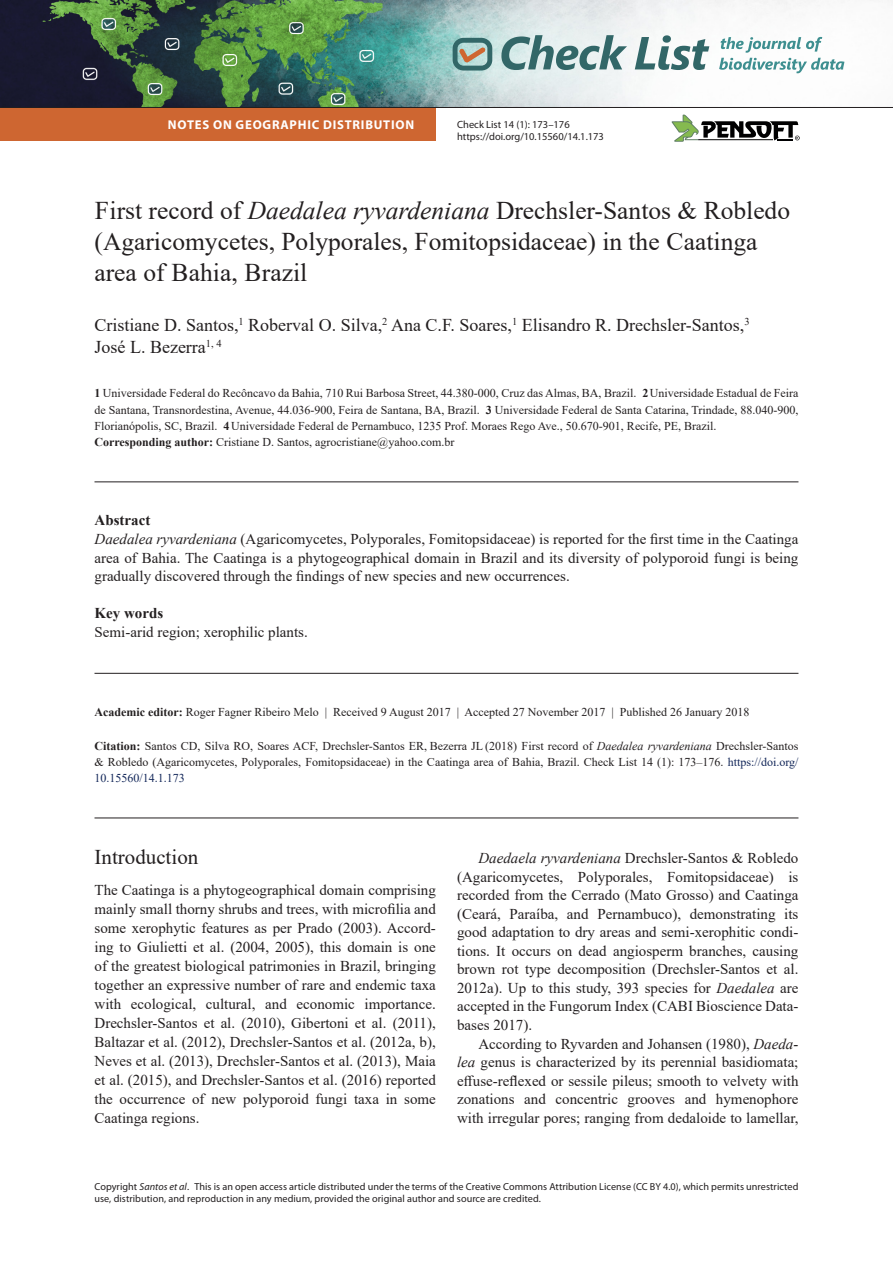
<style>
.page{position:relative;width:893px;height:1263px;background:#fff}
.page>*{position:absolute;margin:0;border:0;box-sizing:border-box;transform-origin:0 0}
.N_title{font:25.5px/30.8px "Times New Roman";color:#231f20}
.N_Head{font:21px "Times New Roman";color:#231f20}
.N_authors{font:18px/21.8px "Times New Roman";color:#231f20}
.N_body_i{font:15px/18.6px "Times New Roman";color:#231f20;text-align:justify}
.N_body_nind{font:15px/19px "Times New Roman";color:#231f20;text-align:justify}
.N_abstract_txt{font:15px/18.9px "Times New Roman";color:#231f20;text-align:justify}
.N_keywords_txt{font:15px "Times New Roman";color:#231f20}
.N_abstract{font:700 15px "Times New Roman";color:#231f20}
.N_keywords{font:700 15px "Times New Roman";color:#231f20}
.t1{font:700 12.75px "Myriad Pro";letter-spacing:.06em;color:#fff}
.N_affiliations{font:12px/16px "Times New Roman";color:#231f20;text-align:justify}
.N_citation{font:12px/16px "Times New Roman";color:#231f20;text-align:justify}
.N_publ_data{font:12px "Times New Roman";color:#231f20}
.N_Corresponding_auth{font:12px "Times New Roman";color:#231f20}
.t2{font:10.5px/12.8px "Myriad Pro";color:#231f20}
.copyright{font:10.2px/12.3px "Myriad Pro";letter-spacing:.005em;color:#231f20}
.s1{font-style:italic}
.s2{font-weight:700}
.s3{color:#14285a}
</style>
<div class="page">
<img style="left:0;top:0;width:893px;height:107px">
<svg style="left:453px;top:38px;width:39px;height:33px"></svg>
<svg style="left:501px;top:35px;width:126px;height:35px;background:#98b5b5"></svg>
<svg style="left:635px;top:35px;width:74px;height:35px"></svg>
<svg style="left:719px;top:37px;width:125px;height:36px"></svg>
<hr style="left:94px;top:482px;width:704px;height:1px;background:#231f20">
<hr style="left:94px;top:673px;width:704px;height:1px;background:#231f20">
<hr style="left:94px;top:818px;width:704px;height:1px;background:#231f20">
<svg style="left:672px;top:115px;width:128px;height:27px"></svg>
<div style="left:0;top:108px;width:436px;height:32px;background:#ce6631"></div>
<hr style="left:0;top:107px;width:893px;height:1px;background:#231f20">
<p class="t1" style="left:168px;top:116px;width:248px">NOTES ON GEOGRAPHIC DISTRIBUTION</p>
<p class="t2" style="left:457px;top:117px;width:148px">Check List 14 (1): 173–176 https://doi.org/10.15560/14.1.173</p>
<p class="N_title" style="left:94px;top:194px;width:697px">First record of <span class="s1">Daedalea ryvardeniana</span> Drechsler-Santos &amp; Robledo (Agaricomycetes, Polyporales, Fomitopsidaceae) in the Caatinga area of Bahia, Brazil</p>
<p class="N_authors" style="left:94px;top:314px;width:657px">Cristiane D. Santos,<sup>1</sup> Roberval O. Silva,<sup>2</sup> Ana C.F. Soares,<sup>1</sup> Elisandro R. Drechsler-Santos,<sup>3<br></sup>José L. Bezerra<sup>1,</sup> <sup>4</sup></p>
<p class="N_affiliations" style="left:94px;top:385px;width:705px"><span class="s2">1</span> Universidade Federal do Recôncavo da Bahia, 710 Rui Barbosa Street, 44.380-000, Cruz das Almas, BA, Brazil. <span class="s2">2</span>Universidade Estadual de Feira de Santana, Transnordestina, Avenue, 44.036-900, Feira de Santana, BA, Brazil. <span class="s2">3</span> Universidade Federal de Santa Catarina, Trindade, 88.040-900, Florianópolis, SC, Brazil. <span class="s2">4</span> Universidade Federal de Pernambuco, 1235 Prof. Moraes Rego Ave., 50.670-901, Recife, PE, Brazil.</p>
<p class="N_Corresponding_auth" style="left:94px;top:433px;width:361px"><span class="s2">Corresponding author:</span> Cristiane D. Santos, agrocristiane@yahoo.com.br</p>
<p class="N_abstract" style="left:94px;top:509px;width:57px">Abstract</p>
<p class="N_abstract_txt" style="left:94px;top:529px;width:705px"><span class="s1">Daedalea ryvardeniana</span> (Agaricomycetes, Polyporales, Fomitopsidaceae) is reported for the first time in the Caatinga area of Bahia. The Caatinga is a phytogeographical domain in Brazil and its diversity of polyporoid fungi is being gradually discovered through the findings of new species and new occurrences.</p>
<p class="N_keywords" style="left:94px;top:602px;width:70px">Key words</p>
<p class="N_keywords_txt" style="left:94px;top:622px;width:215px">Semi-arid region; xerophilic plants.</p>
<p class="N_publ_data" style="left:94px;top:703px;width:657px"><span class="s2">Academic editor:</span> Roger Fagner Ribeiro Melo | Received 9 August 2017 | Accepted 27 November 2017 | Published 26 January 2018</p>
<p class="N_citation" style="left:94px;top:737px;width:705px"><span class="s2">Citation:</span> Santos CD, Silva RO, Soares ACF, Drechsler-Santos ER, Bezerra JL (2018) First record of <span class="s1">Daedalea ryvardeniana</span> Drechsler-Santos &amp; Robledo (Agaricomycetes, Polyporales, Fomitopsidaceae) in the Caatinga area of Bahia, Brazil. Check List 14 (1): 173–176. <span class="s3">https://doi.org/ 10.15560/14.1.173</span></p>
<p class="N_Head" style="left:94px;top:842px;width:105px">Introduction</p>
<p class="N_body_nind" style="left:94px;top:880px;width:343px">The Caatinga is a phytogeographical domain comprising mainly small thorny shrubs and trees, with microfilia and some xerophytic features as per Prado (2003). Accord&shy;ing to Giulietti et al. (2004, 2005), this domain is one of the greatest biological patrimonies in Brazil, bringing together an expressive number of rare and endemic taxa with ecological, cultural, and economic importance.<br>Drechsler-Santos et al. (2010), Gibertoni et al. (2011), Baltazar et al. (2012), Drechsler-Santos et al. (2012a, b), Neves et al. (2013), Drechsler-Santos et al. (2013), Maia et al. (2015), and Drechsler-Santos et al. (2016) reported the occurrence of new polyporoid fungi taxa in some Caatinga regions.</p>
<p class="N_body_i" style="left:457px;top:848px;width:343px;text-indent:21px"><span class="s1">Daedaela ryvardeniana</span> Drechsler-Santos &amp; Robledo (Agaricomycetes, Polyporales, Fomitopsidaceae) is recorded from the Cerrado (Mato Grosso) and Caatinga (Ceará, Paraíba, and Pernambuco), demonstrating its good adaptation to dry areas and semi-xerophitic condi&shy;tions. It occurs on dead angiosperm branches, causing brown rot type decomposition (Drechsler-Santos et al.<br>2012a). Up to this study, 393 species for <span class="s1">Daedalea</span> are accepted in the Fungorum Index (CABI Bioscience Data&shy;bases 2017).</p>
<p class="N_body_i" style="left:457px;top:1034px;width:343px;text-indent:21px">According to Ryvarden and Johansen (1980), <span class="s1">Daeda&shy;lea</span> genus is characterized by its perennial basidiomata; effuse-reflexed or sessile pileus; smooth to velvety with zonations and concentric grooves and hymenophore with irregular pores; ranging from dedaloide to lamellar,</p>
<p class="copyright" style="left:94px;top:1180px;width:705px">Copyright <span class="s1">Santos et al</span>. This is an open access article distributed under the terms of the Creative Commons Attribution License (CC BY 4.0), which permits unrestricted use, distribution, and reproduction in any medium, provided the original author and source are credited.</p>
</div>
